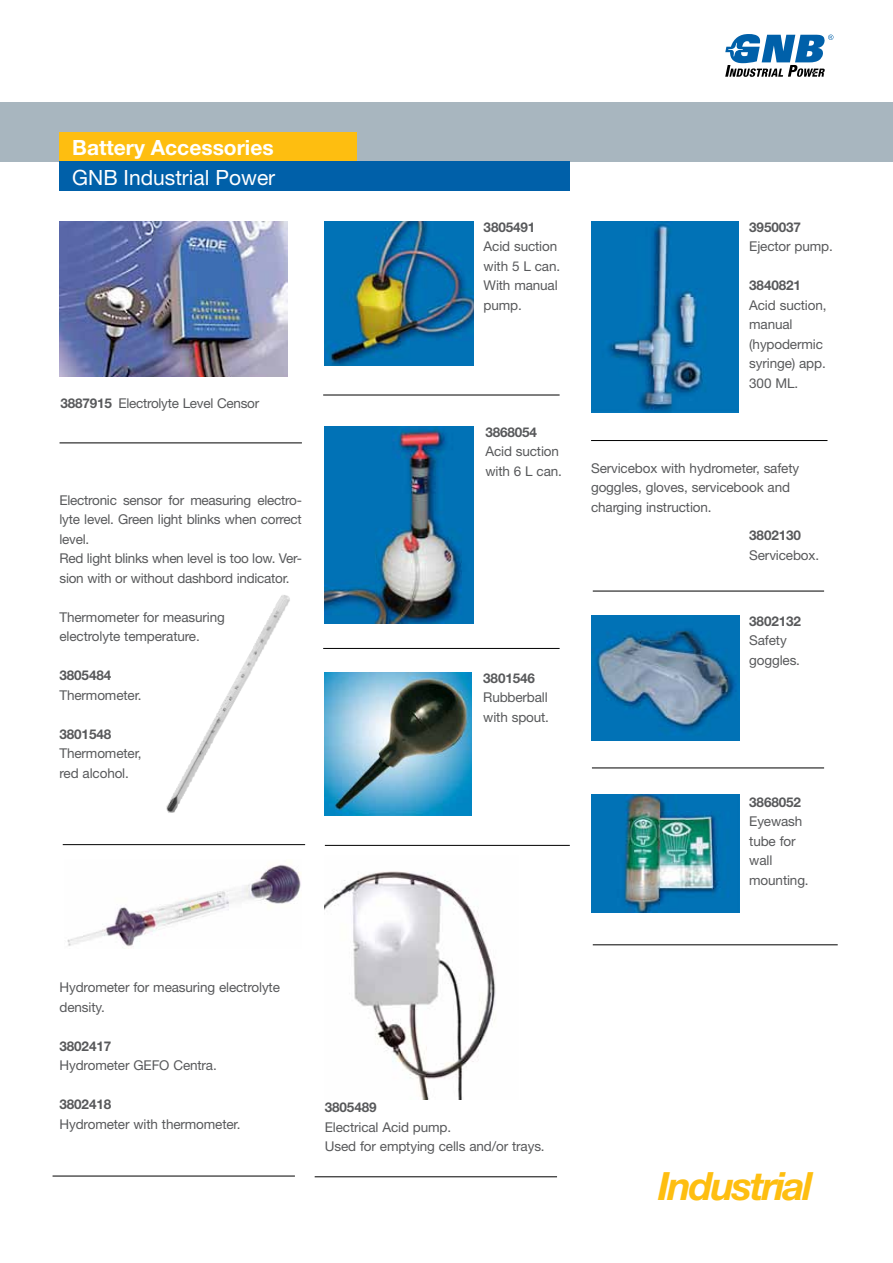
<style>
.page{position:relative;width:893px;height:1263px;background:#fff}
.page>*{position:absolute;margin:0;border:0;box-sizing:border-box;transform-origin:0 0}
.t1{font:italic 700 39px "Helvetica Neue";letter-spacing:-.06em;color:#febe10}
.t2{font:700 21px "Helvetica Neue";color:#fff}
.t3{font:21px "Helvetica Neue";color:#fff}
.t4{font:13.5px/19.5px "Helvetica Neue";letter-spacing:-.01em;color:#58595b}
.t5{font:700 13.5px "Helvetica Neue";letter-spacing:-.01em;color:#58595b}
.s1{font-weight:700}
</style>
<div class="page">
<div style="left:0;top:102px;width:893px;height:60px;background:#a8b6bf"></div>
<svg style="left:725px;top:34px;width:108px;height:43px"></svg>
<div style="left:60px;top:132px;width:297px;height:30px;background:#febe10"></div>
<div style="left:60px;top:162px;width:510px;height:29px;background:#0060a9"></div>
<img style="left:60px;top:221px;width:228px;height:155px">
<img style="left:67px;top:864px;width:234px;height:83px">
<img style="left:166px;top:595px;width:116px;height:218px">
<hr style="left:60px;top:442px;width:242px;height:1px;background:#000">
<hr style="left:63px;top:844px;width:242px;height:1px;background:#000">
<img style="left:325px;top:871px;width:171px;height:228px">
<hr style="left:325px;top:845px;width:245px;height:1px;background:#000">
<img style="left:325px;top:426px;width:149px;height:198px">
<img style="left:325px;top:672px;width:147px;height:143px">
<img style="left:325px;top:221px;width:149px;height:145px">
<hr style="left:323px;top:648px;width:237px;height:1px;background:#000">
<hr style="left:323px;top:395px;width:237px;height:1px;background:#000">
<hr style="left:593px;top:944px;width:245px;height:1px;background:#000">
<img style="left:591px;top:221px;width:147px;height:191px">
<img style="left:591px;top:616px;width:149px;height:124px">
<img style="left:591px;top:795px;width:149px;height:117px">
<hr style="left:591px;top:440px;width:236px;height:1px;background:#000">
<hr style="left:593px;top:591px;width:231px;height:1px;background:#000">
<hr style="left:592px;top:767px;width:232px;height:1px;background:#000">
<hr style="left:53px;top:1176px;width:242px;height:1px;background:#000">
<hr style="left:315px;top:1176px;width:242px;height:1px;background:#000">
<h2 class="t2" style="left:72px;top:134px;width:203px">Battery Accessories</h2>
<h2 class="t3" style="left:72px;top:165px;width:204px">GNB Industrial Power</h2>
<p class="t4" style="left:60px;top:393px;width:200px"><span class="s1">3887915</span> Electrolyte Level Censor</p>
<p class="t4" style="left:60px;top:490px;width:244px">Electronic sensor for measuring electro&shy;lyte level. Green light blinks when correct level.<br>Red light blinks when level is too low. Ver&shy;sion with or without dashbord indicator.</p>
<p class="t4" style="left:60px;top:607px;width:167px">Thermometer for measuring electrolyte temperature.</p>
<p class="t5" style="left:60px;top:667px;width:53px">3805484</p>
<p class="t4" style="left:60px;top:685px;width:84px">Thermometer.</p>
<p class="t5" style="left:60px;top:725px;width:53px">3801548</p>
<p class="t4" style="left:60px;top:743px;width:84px">Thermometer, red alcohol.</p>
<p class="t5" style="left:484px;top:219px;width:53px">3805491</p>
<p class="t4" style="left:484px;top:236px;width:78px">Acid suction with 5 L can.<br>With manual pump.</p>
<p class="t5" style="left:485px;top:424px;width:53px">3868054</p>
<p class="t4" style="left:485px;top:442px;width:78px">Acid suction with 6 L can.</p>
<p class="t5" style="left:483px;top:669px;width:53px">3801546</p>
<p class="t4" style="left:483px;top:687px;width:67px">Rubberball with spout.</p>
<p class="t5" style="left:749px;top:219px;width:53px">3950037</p>
<p class="t4" style="left:749px;top:236px;width:85px">Ejector pump.</p>
<p class="t5" style="left:749px;top:277px;width:53px">3840821</p>
<p class="t4" style="left:749px;top:295px;width:79px">Acid suction, manual (hypodermic syringe) app.<br>300 ML.</p>
<p class="t4" style="left:591px;top:458px;width:210px">Servicebox with hydrometer, safety goggles, gloves, servicebook and charging instruction.</p>
<p class="t5" style="left:749px;top:527px;width:53px">3802130</p>
<p class="t4" style="left:749px;top:545px;width:71px">Servicebox.</p>
<p class="t5" style="left:749px;top:612px;width:53px">3802132</p>
<p class="t4" style="left:749px;top:630px;width:52px">Safety goggles.</p>
<p class="t5" style="left:749px;top:793px;width:53px">3868052</p>
<p class="t4" style="left:749px;top:811px;width:61px">Eyewash tube for wall mounting.</p>
<p class="t4" style="left:60px;top:977px;width:222px">Hydrometer for measuring electrolyte density.</p>
<p class="t5" style="left:60px;top:1037px;width:53px">3802417</p>
<p class="t4" style="left:60px;top:1055px;width:159px">Hydrometer GEFO Centra.</p>
<p class="t5" style="left:60px;top:1096px;width:53px">3802418</p>
<p class="t4" style="left:60px;top:1114px;width:182px">Hydrometer with thermometer.</p>
<p class="t5" style="left:325px;top:1099px;width:53px">3805489</p>
<p class="t4" style="left:325px;top:1117px;width:221px">Electrical Acid pump.<br>Used for emptying cells and/or trays.</p>
<h1 class="t1" style="left:658px;top:1162px;width:156px">Industrial</h1>
</div>
